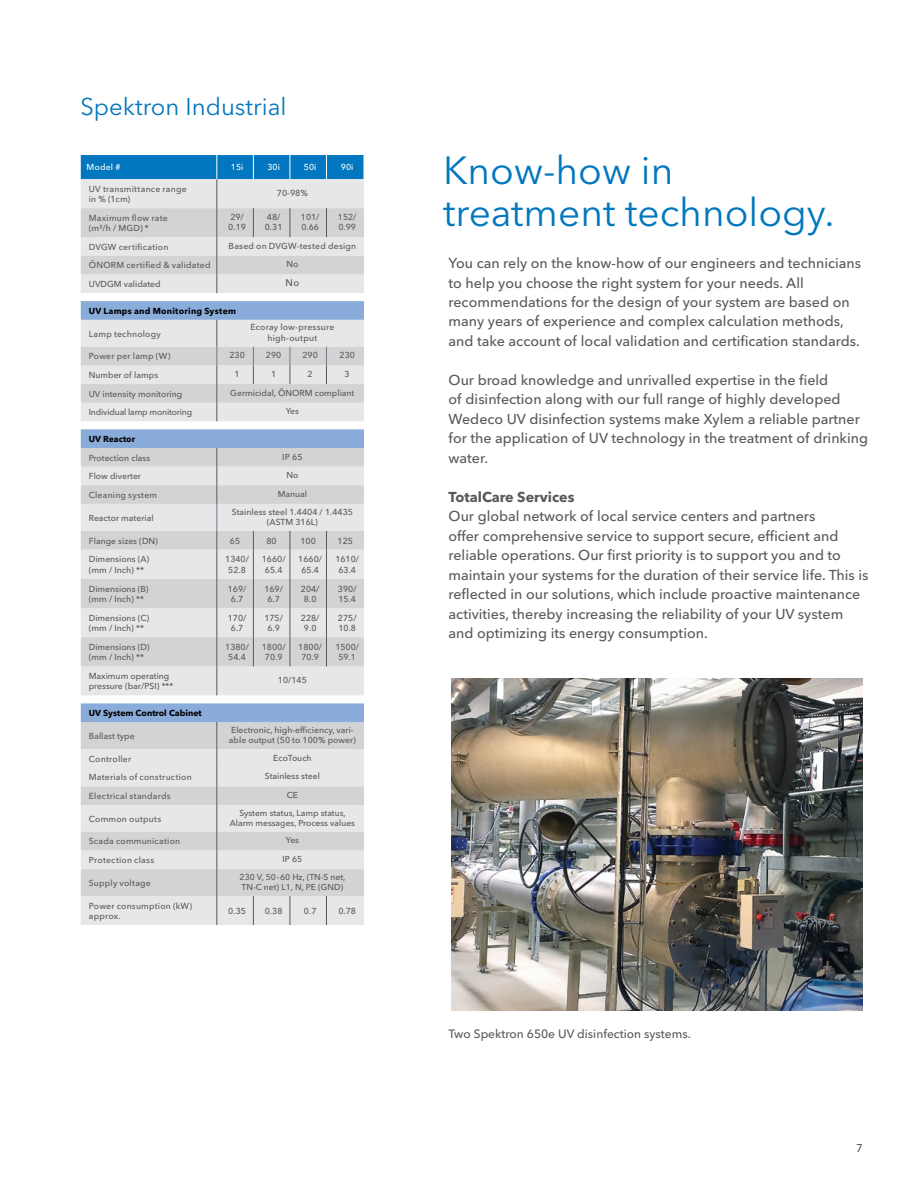
<style>
.page{position:relative;width:918px;height:1188px;background:#fff}
.page>*{position:absolute;margin:0;border:0;box-sizing:border-box;transform-origin:0 0}
.t1{font:39px/42px "Avenir Next LT Pro";color:#0077be}
.t2{font:24px "Avenir Next LT Pro";color:#0077be}
.t3{font:500 14.25px/19.5px "Avenir Next LT Pro";color:#58595b}
.t4{font:700 14.25px "Avenir Next LT Pro";color:#58595b}
.t5{font:500 12px "Avenir Next LT Pro";color:#58595b}
.t6{font:500 11.25px "Avenir Next LT Pro";color:#58595b}
.t7{font:500 9.6px "Avenir Next LT Pro";color:#58595b}
.t8{font:500 8.7px/10.4px "Avenir Next LT Pro";color:#58595b;text-align:center}
.t9{font:500 8.7px/10.4px "Avenir Next LT Pro";letter-spacing:.025em;color:#58595b}
.t10{font:500 8.7px "Avenir Next LT Pro";letter-spacing:.03em;color:#58595b}
.t11{font:700 8.7px "Avenir Next LT Pro";color:#000}
.t12{font:700 8.7px "Avenir Next LT Pro";letter-spacing:.03em;color:#000}
.t13{font:500 8.7px "Avenir Next LT Pro";letter-spacing:-.02em;color:#58595b}
.t14{font:500 8.7px "Avenir Next LT Pro";color:#fff}
.t15{font:500 8.55px/10.2px "Avenir Next LT Pro";color:#58595b;text-align:center}
</style>
<div class="page">
<div style="left:81px;top:896px;width:283px;height:29px;background:#e6e7e8"></div>
<svg style="left:81px;top:293px;width:283px;height:603px;background:#dcdedf"></svg>
<svg style="left:81px;top:301px;width:283px;height:421px;background:#d2d8df"></svg>
<svg style="left:216px;top:722px;width:1px;height:203px"></svg>
<svg style="left:253px;top:896px;width:1px;height:29px"></svg>
<svg style="left:290px;top:896px;width:1px;height:29px"></svg>
<svg style="left:326px;top:896px;width:1px;height:29px"></svg>
<svg style="left:216px;top:320px;width:1px;height:101px"></svg>
<svg style="left:253px;top:347px;width:1px;height:37px"></svg>
<svg style="left:290px;top:347px;width:1px;height:37px"></svg>
<svg style="left:326px;top:347px;width:1px;height:37px"></svg>
<svg style="left:253px;top:531px;width:1px;height:135px"></svg>
<svg style="left:290px;top:531px;width:1px;height:135px"></svg>
<svg style="left:326px;top:531px;width:1px;height:135px"></svg>
<svg style="left:216px;top:448px;width:1px;height:247px"></svg>
<svg style="left:81px;top:155px;width:283px;height:138px;background:#b6ccd9"></svg>
<img style="left:451px;top:679px;width:412px;height:331px">
<h2 class="t2" style="left:80px;top:92px;width:208px">Spektron Industrial</h2>
<p class="t14" style="left:86px;top:162px;width:35px">Model #</p>
<p class="t14" style="left:231px;top:162px;width:14px">15i</p>
<p class="t14" style="left:267px;top:162px;width:14px">30i</p>
<p class="t14" style="left:304px;top:162px;width:14px">50i</p>
<p class="t14" style="left:341px;top:162px;width:14px">90i</p>
<p class="t9" style="left:89px;top:184px;width:99px">UV transmittance range in % (1cm)</p>
<p class="t8" style="left:277px;top:188px;width:32px">70-98%</p>
<p class="t9" style="left:89px;top:213px;width:80px">Maximum flow rate (m³/h / MGD) *</p>
<p class="t8" style="left:228px;top:212px;width:19px;text-align:left">29/<br>0.19</p>
<p class="t8" style="left:265px;top:212px;width:19px;text-align:left">48/<br>0.31</p>
<p class="t8" style="left:301px;top:212px;width:20px;text-align:left">101/<br>0.66</p>
<p class="t8" style="left:338px;top:212px;width:20px;text-align:left">152/<br>0.99</p>
<p class="t9" style="left:89px;top:242px;width:81px">DVGW certification</p>
<p class="t9" style="left:229px;top:241px;width:129px">Based on DVGW-tested design</p>
<p class="t10" style="left:89px;top:260px;width:123px">ÖNORM certified &amp; validated</p>
<p class="t8" style="left:286px;top:259px;width:14px">No</p>
<p class="t8" style="left:89px;top:279px;width:73px">UVDGM validated</p>
<p class="t7" style="left:286px;top:277px;width:15px">No</p>
<p class="t12" style="left:89px;top:305px;width:149px">UV Lamps and Monitoring System</p>
<p class="t9" style="left:89px;top:328px;width:74px">Lamp technology</p>
<p class="t9" style="left:250px;top:322px;width:86px;text-align:center">Ecoray low-pressure high-output</p>
<p class="t9" style="left:89px;top:351px;width:83px">Power per lamp (W)</p>
<p class="t8" style="left:229px;top:350px;width:17px">230</p>
<p class="t8" style="left:266px;top:350px;width:17px">290</p>
<p class="t8" style="left:303px;top:350px;width:17px">290</p>
<p class="t8" style="left:340px;top:350px;width:17px">230</p>
<p class="t8" style="left:89px;top:370px;width:71px">Number of lamps</p>
<p class="t8" style="left:235px;top:369px;width:7px">1</p>
<p class="t8" style="left:271px;top:369px;width:7px">1</p>
<p class="t8" style="left:308px;top:369px;width:7px">2</p>
<p class="t8" style="left:345px;top:369px;width:7px">3</p>
<p class="t8" style="left:89px;top:388px;width:95px">UV intensity monitoring</p>
<p class="t8" style="left:230px;top:387px;width:126px">Germicidal, ÖNORM compliant</p>
<p class="t13" style="left:89px;top:407px;width:105px">Individual lamp monitoring</p>
<p class="t8" style="left:286px;top:406px;width:15px">Yes</p>
<p class="t11" style="left:89px;top:434px;width:48px">UV Reactor</p>
<p class="t8" style="left:89px;top:452px;width:63px">Protection class</p>
<p class="t8" style="left:282px;top:451px;width:22px">IP 65</p>
<p class="t8" style="left:89px;top:471px;width:54px">Flow diverter</p>
<p class="t8" style="left:286px;top:470px;width:13px">No</p>
<p class="t9" style="left:89px;top:490px;width:70px">Cleaning system</p>
<p class="t15" style="left:278px;top:489px;width:31px">Manual</p>
<p class="t8" style="left:89px;top:512px;width:66px">Reactor material</p>
<p class="t8" style="left:232px;top:506px;width:123px">Stainless steel 1.4404 / 1.4435 (ASTM 316L)</p>
<p class="t8" style="left:89px;top:535px;width:71px">Flange sizes (DN)</p>
<p class="t8" style="left:230px;top:535px;width:12px">65</p>
<p class="t8" style="left:267px;top:535px;width:12px">80</p>
<p class="t8" style="left:300px;top:535px;width:17px">100</p>
<p class="t8" style="left:338px;top:535px;width:17px">125</p>
<p class="t8" style="left:89px;top:554px;width:62px;text-align:left">Dimensions (A) (mm / Inch) **</p>
<p class="t8" style="left:225px;top:554px;width:25px">1340/<br>52.8</p>
<p class="t8" style="left:262px;top:554px;width:25px">1660/<br>65.4</p>
<p class="t8" style="left:298px;top:554px;width:25px">1660/<br>65.4</p>
<p class="t8" style="left:335px;top:554px;width:25px">1610/<br>63.4</p>
<p class="t8" style="left:89px;top:583px;width:61px;text-align:left">Dimensions (B) (mm / Inch) **</p>
<p class="t8" style="left:228px;top:583px;width:20px">169/<br>6.7</p>
<p class="t8" style="left:264px;top:583px;width:20px">169/<br>6.7</p>
<p class="t8" style="left:301px;top:583px;width:20px">204/<br>8.0</p>
<p class="t8" style="left:338px;top:583px;width:20px;text-align:left">390/<br>15.4</p>
<p class="t8" style="left:89px;top:612px;width:62px;text-align:left">Dimensions (C) (mm / Inch) **</p>
<p class="t8" style="left:228px;top:612px;width:20px">170/<br>6.7</p>
<p class="t8" style="left:264px;top:612px;width:20px">175/<br>6.9</p>
<p class="t8" style="left:301px;top:612px;width:20px">228/<br>9.0</p>
<p class="t8" style="left:338px;top:612px;width:20px;text-align:left">275/<br>10.8</p>
<p class="t8" style="left:89px;top:642px;width:62px;text-align:left">Dimensions (D) (mm / Inch) **</p>
<p class="t8" style="left:225px;top:642px;width:25px">1380/<br>54.4</p>
<p class="t8" style="left:262px;top:642px;width:25px">1800/<br>70.9</p>
<p class="t8" style="left:298px;top:642px;width:25px">1800/<br>70.9</p>
<p class="t8" style="left:335px;top:642px;width:25px">1500/<br>59.1</p>
<p class="t8" style="left:89px;top:671px;width:86px;text-align:left">Maximum operating pressure (bar/PSI) ***</p>
<p class="t8" style="left:278px;top:675px;width:31px">10/145</p>
<p class="t11" style="left:89px;top:708px;width:114px">UV System Control Cabinet</p>
<p class="t8" style="left:89px;top:731px;width:47px">Ballast type</p>
<p class="t8" style="left:229px;top:724px;width:129px;text-align:left">Electronic, high-efficiency, vari&shy;able output (50 to 100% power)</p>
<p class="t9" style="left:89px;top:753px;width:44px">Controller</p>
<p class="t8" style="left:273px;top:752px;width:40px">EcoTouch</p>
<p class="t10" style="left:89px;top:772px;width:104px">Materials of construction</p>
<p class="t15" style="left:265px;top:771px;width:56px">Stainless steel</p>
<p class="t9" style="left:89px;top:791px;width:83px">Electrical standards</p>
<p class="t15" style="left:287px;top:790px;width:13px">CE</p>
<p class="t9" style="left:89px;top:813px;width:74px">Common outputs</p>
<p class="t15" style="left:230px;top:807px;width:127px">System status, Lamp status,<br>Alarm messages, Process values</p>
<p class="t9" style="left:89px;top:836px;width:93px">Scada communication</p>
<p class="t15" style="left:286px;top:835px;width:15px">Yes</p>
<p class="t10" style="left:89px;top:855px;width:67px">Protection class</p>
<p class="t15" style="left:283px;top:854px;width:21px">IP 65</p>
<p class="t9" style="left:89px;top:878px;width:64px">Supply voltage</p>
<p class="t15" style="left:240px;top:872px;width:107px;text-align:left">230 V, 50-60 Hz, (TN-S net,<br>TN-C net) L1, N, PE (GND)</p>
<p class="t9" style="left:89px;top:900px;width:105px">Power consumption (kW) approx.</p>
<p class="t8" style="left:228px;top:906px;width:19px">0.35</p>
<p class="t8" style="left:265px;top:906px;width:19px">0.38</p>
<p class="t8" style="left:304px;top:906px;width:14px">0.7</p>
<p class="t8" style="left:338px;top:906px;width:19px">0.78</p>
<h1 class="t1" style="left:443px;top:149px;width:393px">Know-how in treatment technology.</h1>
<p class="t3" style="left:449px;top:253px;width:414px">You can rely on the know-how of our engineers and technicians to help you choose the right system for your needs. All recommendations for the design of your system are based on many years of experience and complex calculation methods, and take account of local validation and certification standards.</p>
<p class="t3" style="left:449px;top:370px;width:421px">Our broad knowledge and unrivalled expertise in the field<br>of disinfection along with our full range of highly developed Wedeco UV disinfection systems make Xylem a reliable partner for the application of UV technology in the treatment of drinking water.</p>
<p class="t4" style="left:449px;top:488px;width:127px">TotalCare Services</p>
<p class="t3" style="left:449px;top:507px;width:421px">Our global network of local service centers and partners<br>offer comprehensive service to support secure, efficient and reliable operations. Our first priority is to support you and to maintain your systems for the duration of their service life. This is reflected in our solutions, which include proactive maintenance activities, thereby increasing the reliability of your UV system and optimizing its energy consumption.</p>
<p class="t5" style="left:449px;top:1027px;width:244px">Two Spektron 650e UV disinfection systems.</p>
<p class="t6" style="left:856px;top:1142px;width:8px">7</p>
</div>
